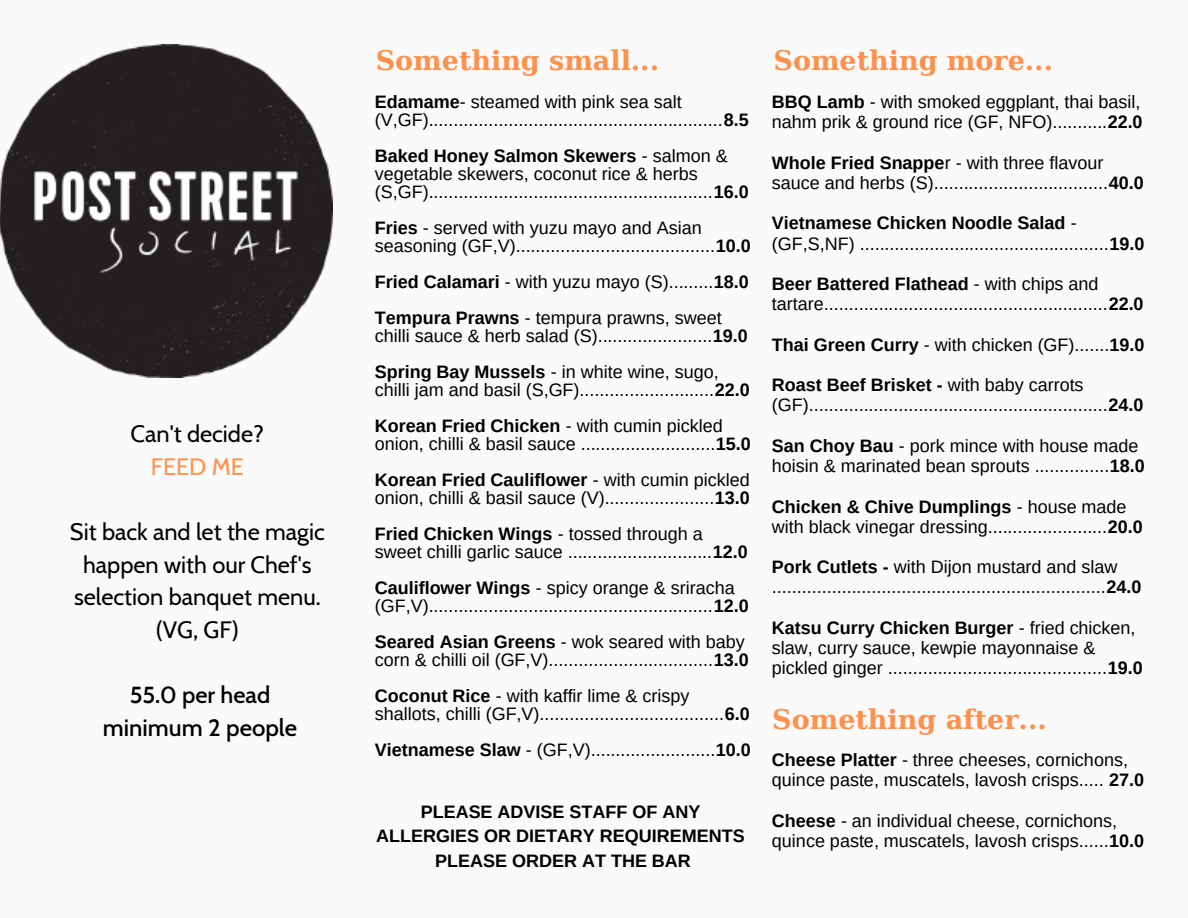
<style>
.page{position:relative;width:1188px;height:918px;background:#fafafa}
.page>*{position:absolute;margin:0;border:0;box-sizing:border-box;transform-origin:0 0}
.t1{font:700 27px "DejaVu Serif";color:#ff914d}
.t2{font:500 24px "Cabin";color:#000}
.t3{font:23.7px/32.7px "Cabin";color:#000;text-align:center}
.t4{font:500 23.7px "Cabin";color:#000}
.t5{font:23.7px "Cabin";color:#ff914d}
.t6{font:18px/20.2px "Arimo";color:#000}
.t7{font:700 18px/24.8px "Arimo";color:#000;text-align:center}
.s1{font-weight:700}
</style>
<div class="page">
<img style="left:0;top:44px;width:332px;height:333px">
<h3 class="t3" style="left:131px;top:417px;width:135px">Can't decide?</h3>
<h3 class="t5" style="left:151px;top:452px;width:95px">FEED ME</h3>
<h3 class="t3" style="left:70px;top:515px;width:256px">Sit back and let the magic happen with our Chef's selection banquet menu. (VG, GF)</h3>
<h3 class="t4" style="left:130px;top:680px;width:142px">55.0 per head</h3>
<h2 class="t2" style="left:103px;top:713px;width:196px">minimum 2 people</h2>
<h1 class="t1" style="left:376px;top:44px;width:285px">Something small...</h1>
<h1 class="t1" style="left:774px;top:44px;width:281px">Something more...</h1>
<p class="t6" style="left:375px;top:93px;width:376px;line-height:18px"><span class="s1">Edamame</span>- steamed with pink sea salt (V,GF)...........................................................<span class="s1">8.5</span></p>
<p class="t6" style="left:375px;top:147px;width:376px;line-height:18px"><span class="s1">Baked Honey Salmon Skewers</span> - salmon &amp; vegetable skewers, coconut rice &amp; herbs (S,GF).........................................................<span class="s1">16.0</span></p>
<p class="t6" style="left:375px;top:219px;width:378px;line-height:18px"><span class="s1">Fries</span> - served with yuzu mayo and Asian seasoning (GF,V)........................................<span class="s1">10.0</span></p>
<p class="t6" style="left:375px;top:264px;width:376px;line-height:36px"><span class="s1">Fried Calamari</span> - with yuzu mayo (S).........<span class="s1">18.0<br>Tempura Prawns</span> - tempura prawns, sweet</p>
<p class="t6" style="left:375px;top:318px;width:375px;line-height:36px">chilli sauce &amp; herb salad (S).......................<span class="s1">19.0<br>Spring Bay Mussels</span> - in white wine, sugo,</p>
<p class="t6" style="left:375px;top:372px;width:377px;line-height:36px">chilli jam and basil (S,GF)...........................<span class="s1">22.0<br>Korean Fried Chicken</span> - with cumin pickled</p>
<p class="t6" style="left:375px;top:426px;width:378px;line-height:36px">onion, chilli &amp; basil sauce ...........................<span class="s1">15.0<br>Korean Fried Cauliflower</span> - with cumin pickled</p>
<p class="t6" style="left:375px;top:480px;width:377px;line-height:36px">onion, chilli &amp; basil sauce (V)......................<span class="s1">13.0<br>Fried Chicken Wings</span> - tossed through a</p>
<p class="t6" style="left:375px;top:534px;width:375px;line-height:36px">sweet chilli garlic sauce .............................<span class="s1">12.0<br>Cauliflower Wings</span> - spicy orange &amp; sriracha</p>
<p class="t6" style="left:375px;top:588px;width:376px;line-height:36px">(GF,V).........................................................<span class="s1">12.0<br>Seared Asian Greens</span> - wok seared with baby</p>
<p class="t6" style="left:375px;top:642px;width:376px;line-height:36px">corn &amp; chilli oil (GF,V).................................<span class="s1">13.0<br>Coconut Rice</span> - with kaffir lime &amp; crispy</p>
<p class="t6" style="left:375px;top:696px;width:378px;line-height:36px">shallots, chilli (GF,V).....................................<span class="s1">6.0<br>Vietnamese Slaw</span> - (GF,V).........................<span class="s1">10.0</span></p>
<p class="t7" style="left:376px;top:799px;width:370px">PLEASE ADVISE STAFF OF ANY<br>ALLERGIES OR DIETARY REQUIREMENTS<br>PLEASE ORDER AT THE BAR</p>
<p class="t6" style="left:772px;top:92px;width:372px"><span class="s1">BBQ Lamb</span> - with smoked eggplant, thai basil, nahm prik &amp; ground rice (GF, NFO)...........<span class="s1">22.0</span></p>
<p class="t6" style="left:772px;top:152px;width:373px"><span class="s1">Whole Fried Snappe</span>r - with three flavour sauce and herbs (S)...................................<span class="s1">40.0</span></p>
<p class="t6" style="left:772px;top:213px;width:374px"><span class="s1">Vietnamese Chicken Noodle Salad</span> - (GF,S,NF) ..................................................<span class="s1">19.0</span></p>
<p class="t6" style="left:772px;top:274px;width:373px"><span class="s1">Beer Battered Flathead</span> - with chips and tartare.........................................................<span class="s1">22.0</span></p>
<p class="t6" style="left:772px;top:334px;width:374px"><span class="s1">Thai Green Curry</span> - with chicken (GF).......<span class="s1">19.0</span></p>
<p class="t6" style="left:772px;top:375px;width:373px"><span class="s1">Roast Beef Brisket -</span> with baby carrots (GF)............................................................<span class="s1">24.0</span></p>
<p class="t6" style="left:772px;top:435px;width:374px"><span class="s1">San Choy Bau</span> - pork mince with house made hoisin &amp; marinated bean sprouts ...............<span class="s1">18.0</span></p>
<p class="t6" style="left:772px;top:496px;width:372px"><span class="s1">Chicken &amp; Chive Dumplings</span> - house made with black vinegar dressing........................<span class="s1">20.0</span></p>
<p class="t6" style="left:772px;top:557px;width:371px"><span class="s1">Pork Cutlets -</span> with Dijon mustard and slaw ...................................................................<span class="s1">24.0</span></p>
<p class="t6" style="left:772px;top:618px;width:372px"><span class="s1">Katsu Curry Chicken Burger</span> - fried chicken, slaw, curry sauce, kewpie mayonnaise &amp; pickled ginger ............................................<span class="s1">19.0</span></p>
<h1 class="t1" style="left:772px;top:703px;width:276px">Something after...</h1>
<p class="t6" style="left:772px;top:750px;width:374px"><span class="s1">Cheese Platter</span> - three cheeses, cornichons, quince paste, muscatels, lavosh crisps..... <span class="s1">27.0</span></p>
<p class="t6" style="left:772px;top:810px;width:374px"><span class="s1">Cheese</span> - an individual cheese, cornichons, quince paste, muscatels, lavosh crisps......<span class="s1">10.0</span></p>
</div>
